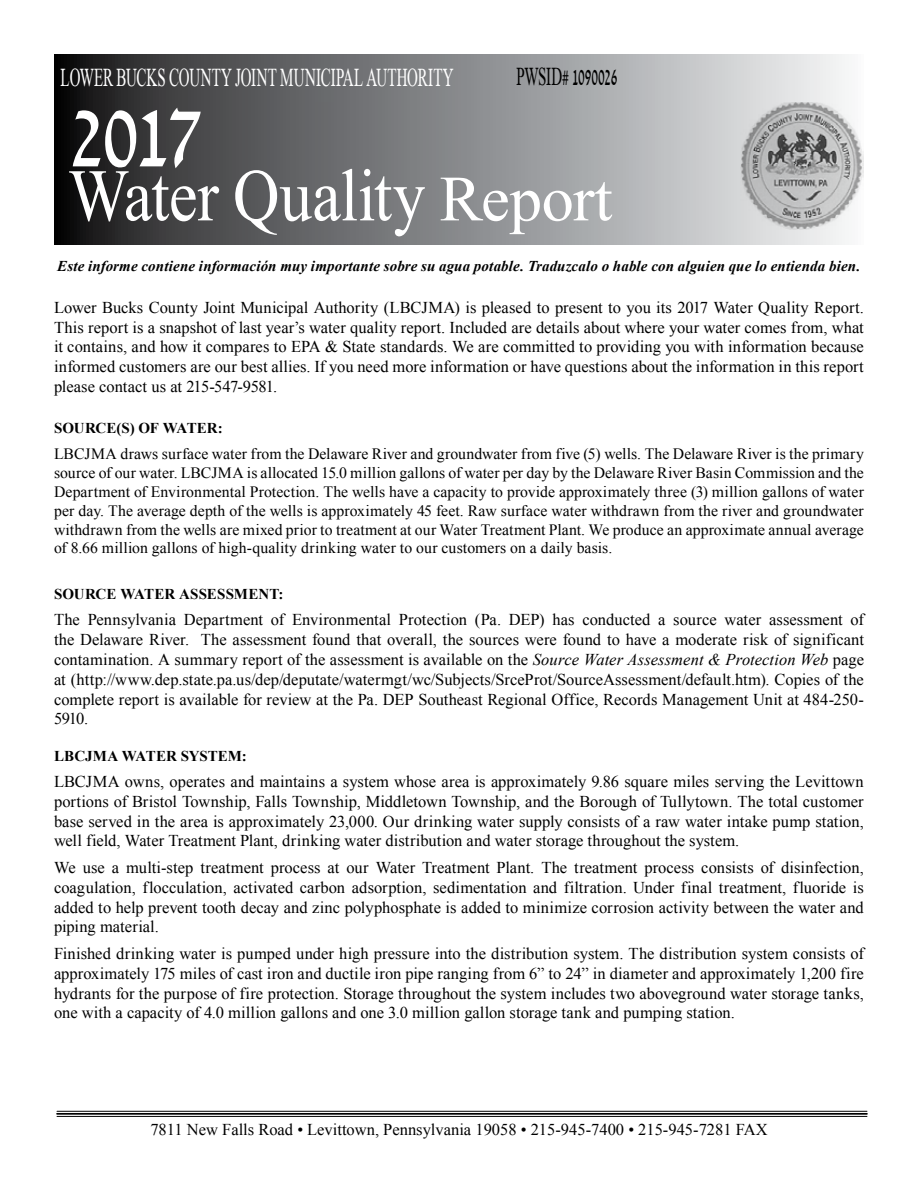
<style>
.page{position:relative;width:918px;height:1188px;background:#fff}
.page>*{position:absolute;margin:0;border:0;box-sizing:border-box;transform-origin:0 0}
.t1{font:95.7px "David";color:#fff;scale:.86 1}
.t2{font:74.25px "David";letter-spacing:-.005em;color:#fff;scale:.87 1}
.t3{font:26.25px "David";letter-spacing:.005em;color:#fff;scale:.57 1}
.t4{font:26.25px "David";letter-spacing:-.02em;color:#000;scale:.57 1}
.t5{font:16.5px/19.8px "Times New Roman";color:#000;text-align:justify}
.t6{font:15.75px/18.9px "Times New Roman";letter-spacing:.01em;color:#000;text-align:justify}
.t7{font:italic 700 15px "Times New Roman";letter-spacing:.01em;color:#000}
.t8{font:700 15px "Times New Roman";color:#000}
.s1{font-size:64.5px}
.s2{font-style:italic}
</style>
<div class="page">
<svg style="left:54px;top:101px;width:810px;height:144px;background:#7a7b7d"></svg>
<img style="left:740px;top:101px;width:123px;height:128px">
<svg style="left:54px;top:54px;width:791px;height:47px;background:#868789"></svg>
<hr style="left:57px;top:1111px;width:810px;height:1px;background:#000">
<hr style="left:57px;top:1113px;width:810px;height:2px;background:#000">
<hr style="left:57px;top:1116px;width:810px;height:1px;background:#000">
<h3 class="t3" style="left:61px;top:67px;width:691px">LOWER BUCKS COUNTY JOINT MUNICIPAL AUTHORITY</h3>
<h3 class="t4" style="left:517px;top:65px;width:179px">PWSID# 1090026</h3>
<h1 class="t1" style="left:69px;top:96px;width:157px">2017</h1>
<h2 class="t2" style="left:68px;top:166px;width:627px">Water Quality <span class="s1">Report</span></h2>
<p class="t7" style="left:57px;top:256px;width:805px">Este informe contiene información muy importante sobre su agua potable. Traduzcalo o hable con alguien que lo entienda bien.</p>
<p class="t5" style="left:54px;top:297px;width:811px">Lower Bucks County Joint Municipal Authority (LBCJMA) is pleased to present to you its 2017 Water Quality Report.<br>This report is a snapshot of last year’s water quality report. Included are details about where your water comes from, what it contains, and how it compares to EPA &amp; State standards. We are committed to providing you with information because informed customers are our best allies. If you need more information or have questions about the information in this report please contact us at 215-547-9581.</p>
<p class="t8" style="left:54px;top:418px;width:170px">SOURCE(S) OF WATER:</p>
<p class="t6" style="left:54px;top:444px;width:811px">LBCJMA draws surface water from the Delaware River and groundwater from five (5) wells. The Delaware River is the primary source of our water. LBCJMA is allocated 15.0 million gallons of water per day by the Delaware River Basin Commission and the Department of Environmental Protection. The wells have a capacity to provide approximately three (3) million gallons of water per day. The average depth of the wells is approximately 45 feet. Raw surface water withdrawn from the river and groundwater withdrawn from the wells are mixed prior to treatment at our Water Treatment Plant. We produce an approximate annual average of 8.66 million gallons of high-quality drinking water to our customers on a daily basis.</p>
<p class="t8" style="left:54px;top:583px;width:231px">SOURCE WATER ASSESSMENT:</p>
<p class="t5" style="left:54px;top:610px;width:812px">The Pennsylvania Department of Environmental Protection (Pa. DEP) has conducted a source water assessment of the Delaware River. The assessment found that overall, the sources were found to have a moderate risk of significant contamination. A summary report of the assessment is available on the <span class="s2">Source Water Assessment &amp; Protection Web</span> page at (http://www.dep.state.pa.us/dep/deputate/watermgt/wc/Subjects/SrceProt/SourceAssessment/default.htm). Copies of the complete report is available for review at the Pa. DEP Southeast Regional Office, Records Management Unit at 484-250- 5910.</p>
<p class="t8" style="left:54px;top:745px;width:194px">LBCJMA WATER SYSTEM:</p>
<p class="t5" style="left:54px;top:771px;width:811px">LBCJMA owns, operates and maintains a system whose area is approximately 9.86 square miles serving the Levittown portions of Bristol Township, Falls Township, Middletown Township, and the Borough of Tullytown. The total customer base served in the area is approximately 23,000. Our drinking water supply consists of a raw water intake pump station, well field, Water Treatment Plant, drinking water distribution and water storage throughout the system.</p>
<p class="t5" style="left:54px;top:857px;width:811px">We use a multi-step treatment process at our Water Treatment Plant. The treatment process consists of disinfection, coagulation, flocculation, activated carbon adsorption, sedimentation and filtration. Under final treatment, fluoride is added to help prevent tooth decay and zinc polyphosphate is added to minimize corrosion activity between the water and piping material.</p>
<p class="t5" style="left:54px;top:943px;width:811px">Finished drinking water is pumped under high pressure into the distribution system. The distribution system consists of approximately 175 miles of cast iron and ductile iron pipe ranging from 6” to 24” in diameter and approximately 1,200 fire hydrants for the purpose of fire protection. Storage throughout the system includes two aboveground water storage tanks, one with a capacity of 4.0 million gallons and one 3.0 million gallon storage tank and pumping station.</p>
<p class="t5" style="left:150px;top:1120px;width:619px">7811 New Falls Road • Levittown, Pennsylvania 19058 • 215-945-7400 • 215-945-7281 FAX</p>
</div>
